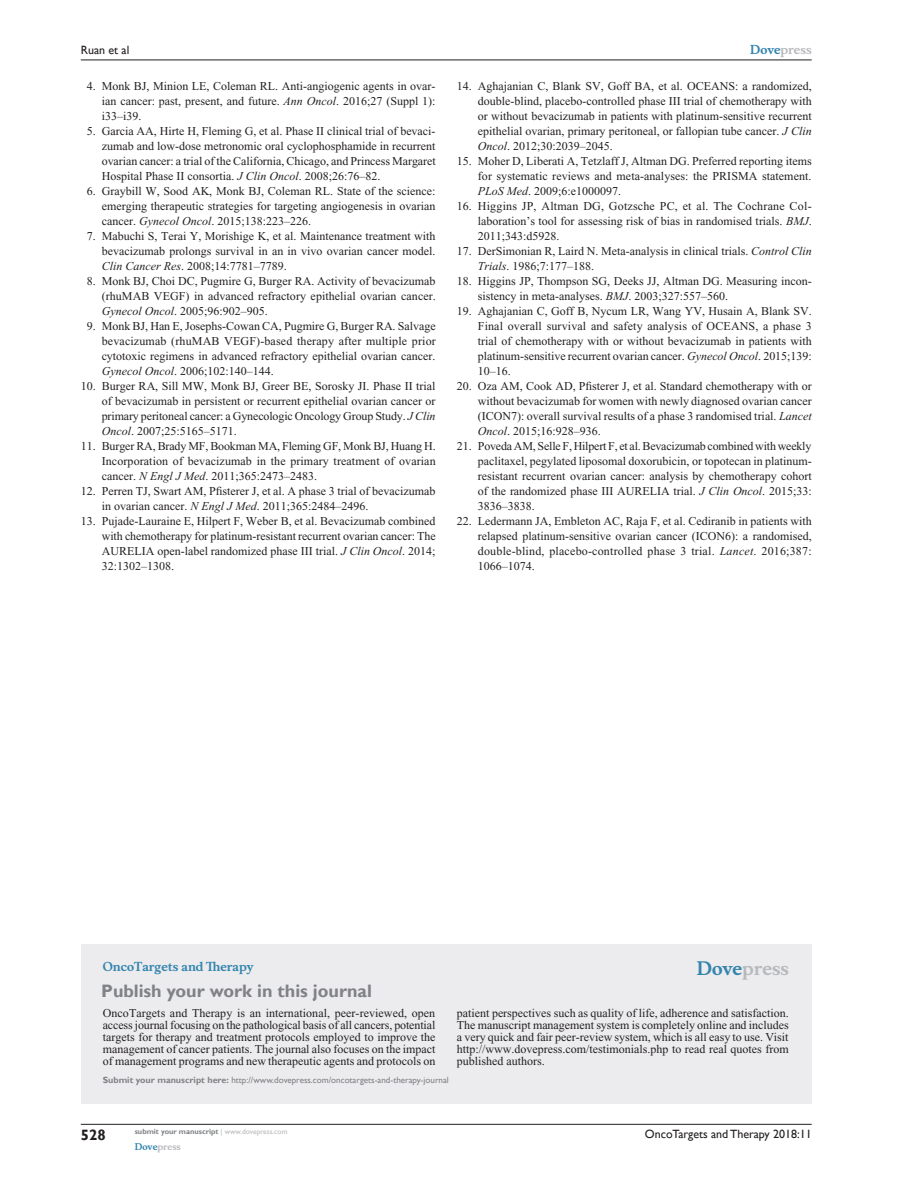
<style>
.page{position:relative;width:918px;height:1188px;background:#fff}
.page>*{position:absolute;margin:0;border:0;box-sizing:border-box;transform-origin:0 0}
.PromBx-H1{font:700 18px "Gill Sans";color:#808285}
.PromBx-Brand{font:700 18px "Musee";color:#b8b9bc}
.t1{font:700 15px "Gill Sans";color:#231f20}
.RefNL2{font:12px/15px "Times New Roman";color:#231f20;text-align:justify}
.PromBx-Tx{font:12px/12px "Times New Roman";color:#231f20;text-align:justify}
.t2{font:12px "Gill Sans";color:#231f20}
.PromBx-JrnlName{font:700 12px "Musee";color:#3485ae}
.t3{font:700 12px "Musee";color:#b8b9bc}
.PromBx-SubmitMssWebA{font:9px "Gill Sans";color:#808285}
.t4{font:700 9px "Musee";color:#b8b9bc}
.t5{font:700 7.5px "Gill Sans";color:#808285}
.s1{font-style:italic}
.s2{color:#3485ae}
.s3{font-weight:700}
.s4{font-weight:400;color:#b8b9bc}
</style>
<div class="page">
<div style="left:81px;top:944px;width:731px;height:159px;background:#ececee"></div>
<hr style="left:81px;top:1124px;width:731px;height:1px;background:#231f20">
<hr style="left:81px;top:60px;width:731px;height:1px;background:#231f20">
<p class="t2" style="left:81px;top:43px;width:50px">Ruan et al</p>
<p class="RefNL2" style="left:102px;top:79px;width:335px;text-indent:-15px">4. Monk BJ, Minion LE, Coleman RL. Anti-angiogenic agents in ovar&shy;ian cancer: past, present, and future. <span class="s1">Ann Oncol</span>. 2016;27 (Suppl 1): i33–i39.</p>
<p class="RefNL2" style="left:102px;top:124px;width:336px;text-indent:-15px">5. Garcia AA, Hirte H, Fleming G, et al. Phase II clinical trial of bevaci&shy;zumab and low-dose metronomic oral cyclophosphamide in recurrent ovarian cancer: a trial of the California, Chicago, and Princess Margaret Hospital Phase II consortia. <span class="s1">J Clin Oncol</span>. 2008;26:76–82.</p>
<p class="RefNL2" style="left:102px;top:184px;width:335px;text-indent:-15px">6. Graybill W, Sood AK, Monk BJ, Coleman RL. State of the science: emerging therapeutic strategies for targeting angiogenesis in ovarian cancer. <span class="s1">Gynecol Oncol</span>. 2015;138:223–226.</p>
<p class="RefNL2" style="left:102px;top:229px;width:335px;text-indent:-15px">7. Mabuchi S, Terai Y, Morishige K, et al. Maintenance treatment with bevacizumab prolongs survival in an in vivo ovarian cancer model.<br><span class="s1">Clin Cancer Res</span>. 2008;14:7781–7789.</p>
<p class="RefNL2" style="left:102px;top:274px;width:336px;text-indent:-15px">8. Monk BJ, Choi DC, Pugmire G, Burger RA. Activity of bevacizumab (rhuMAB VEGF) in advanced refractory epithelial ovarian cancer.<br><span class="s1">Gynecol Oncol</span>. 2005;96:902–905.</p>
<p class="RefNL2" style="left:102px;top:319px;width:336px;text-indent:-15px">9. Monk BJ, Han E, Josephs-Cowan CA, Pugmire G, Burger RA. Salvage bevacizumab (rhuMAB VEGF)-based therapy after multiple prior cytotoxic regimens in advanced refractory epithelial ovarian cancer.<br><span class="s1">Gynecol Oncol</span>. 2006;102:140–144.</p>
<p class="RefNL2" style="left:102px;top:379px;width:335px;text-indent:-21px">10. Burger RA, Sill MW, Monk BJ, Greer BE, Sorosky JI. Phase II trial of bevacizumab in persistent or recurrent epithelial ovarian cancer or primary peritoneal cancer: a Gynecologic Oncology Group Study. <span class="s1">J Clin Oncol</span>. 2007;25:5165–5171.</p>
<p class="RefNL2" style="left:102px;top:439px;width:335px;text-indent:-21px">11. Burger RA, Brady MF, Bookman MA, Fleming GF, Monk BJ, Huang H.<br>Incorporation of bevacizumab in the primary treatment of ovarian cancer. <span class="s1">N Engl J Med</span>. 2011;365:2473–2483.</p>
<p class="RefNL2" style="left:102px;top:484px;width:335px;text-indent:-21px">12. Perren TJ, Swart AM, Pfisterer J, et al. A phase 3 trial of bevacizumab in ovarian cancer. <span class="s1">N Engl J Med</span>. 2011;365:2484–2496.</p>
<p class="RefNL2" style="left:102px;top:514px;width:335px;text-indent:-21px">13. Pujade-Lauraine E, Hilpert F, Weber B, et al. Bevacizumab combined with chemotherapy for platinum-resistant recurrent ovarian cancer: The AURELIA open-label randomized phase III trial. <span class="s1">J Clin Oncol</span>. 2014; 32:1302–1308.</p>
<p class="t3" style="left:750px;top:43px;width:63px"><span class="s2">Dove</span>press</p>
<p class="RefNL2" style="left:478px;top:79px;width:335px;text-indent:-21px">14. Aghajanian C, Blank SV, Goff BA, et al. OCEANS: a randomized, double-blind, placebo-controlled phase III trial of chemotherapy with or without bevacizumab in patients with platinum-sensitive recurrent epithelial ovarian, primary peritoneal, or fallopian tube cancer. <span class="s1">J Clin Oncol</span>. 2012;30:2039–2045.</p>
<p class="RefNL2" style="left:478px;top:154px;width:335px;text-indent:-21px">15. Moher D, Liberati A, Tetzlaff J, Altman DG. Preferred reporting items for systematic reviews and meta-analyses: the PRISMA statement.<br><span class="s1">PLoS Med</span>. 2009;6:e1000097.</p>
<p class="RefNL2" style="left:478px;top:199px;width:335px;text-indent:-21px">16. Higgins JP, Altman DG, Gotzsche PC, et al. The Cochrane Col&shy;laboration’s tool for assessing risk of bias in randomised trials. <span class="s1">BMJ</span>.<br>2011;343:d5928.</p>
<p class="RefNL2" style="left:478px;top:244px;width:335px;text-indent:-21px">17. DerSimonian R, Laird N. Meta-analysis in clinical trials. <span class="s1">Control Clin<br>Trials</span>. 1986;7:177–188.</p>
<p class="RefNL2" style="left:478px;top:274px;width:335px;text-indent:-21px">18. Higgins JP, Thompson SG, Deeks JJ, Altman DG. Measuring incon&shy;sistency in meta-analyses. <span class="s1">BMJ</span>. 2003;327:557–560.</p>
<p class="RefNL2" style="left:478px;top:304px;width:335px;text-indent:-21px">19. Aghajanian C, Goff B, Nycum LR, Wang YV, Husain A, Blank SV.<br>Final overall survival and safety analysis of OCEANS, a phase 3 trial of chemotherapy with or without bevacizumab in patients with platinum-sensitive recurrent ovarian cancer. <span class="s1">Gynecol Oncol</span>. 2015;139:<br>10–16.</p>
<p class="RefNL2" style="left:478px;top:379px;width:335px;text-indent:-21px">20. Oza AM, Cook AD, Pfisterer J, et al. Standard chemotherapy with or without bevacizumab for women with newly diagnosed ovarian cancer (ICON7): overall survival results of a phase 3 randomised trial. <span class="s1">Lancet Oncol</span>. 2015;16:928–936.</p>
<p class="RefNL2" style="left:478px;top:439px;width:335px;text-indent:-21px">21. Poveda AM, Selle F, Hilpert F, et al. Bevacizumab combined with weekly paclitaxel, pegylated liposomal doxorubicin, or topotecan in platinum&shy;resistant recurrent ovarian cancer: analysis by chemotherapy cohort of the randomized phase III AURELIA trial. <span class="s1">J Clin Oncol</span>. 2015;33:<br>3836–3838.</p>
<p class="RefNL2" style="left:478px;top:514px;width:335px;text-indent:-21px">22. Ledermann JA, Embleton AC, Raja F, et al. Cediranib in patients with relapsed platinum-sensitive ovarian cancer (ICON6): a randomised, double-blind, placebo-controlled phase 3 trial. <span class="s1">Lancet</span>. 2016;387:<br>1066–1074.</p>
<p class="PromBx-JrnlName" style="left:103px;top:959px;width:152px">OncoTargets and Therapy</p>
<p class="PromBx-H1" style="left:101px;top:980px;width:272px">Publish your work in this journal</p>
<p class="PromBx-Brand" style="left:697px;top:958px;width:94px"><span class="s2">Dove</span>press</p>
<p class="PromBx-Tx" style="left:103px;top:1007px;width:334px">OncoTargets and Therapy is an international, peer-reviewed, open access journal focusing on the pathological basis of all cancers, potential targets for therapy and treatment protocols employed to improve the management of cancer patients. The journal also focuses on the impact of management programs and new therapeutic agents and protocols on</p>
<p class="PromBx-Tx" style="left:457px;top:1007px;width:333px">patient perspectives such as quality of life, adherence and satisfaction.<br>The manuscript management system is completely online and includes a very quick and fair peer-review system, which is all easy to use. Visit http://www.dovepress.com/testimonials.php to read real quotes from published authors.</p>
<p class="PromBx-SubmitMssWebA" style="left:103px;top:1075px;width:348px"><span class="s3">Submit your manuscript here:</span> http://www.dovepress.com/oncotargets-and-therapy-journal</p>
<p class="t1" style="left:81px;top:1126px;width:26px">528</p>
<p class="t5" style="left:135px;top:1127px;width:154px">submit your manuscript <span class="s4">| www.dovepress.com</span></p>
<p class="t4" style="left:135px;top:1141px;width:48px"><span class="s2">Dove</span>press</p>
<p class="t2" style="left:645px;top:1127px;width:168px">OncoTargets and Therapy 2018:11</p>
</div>
